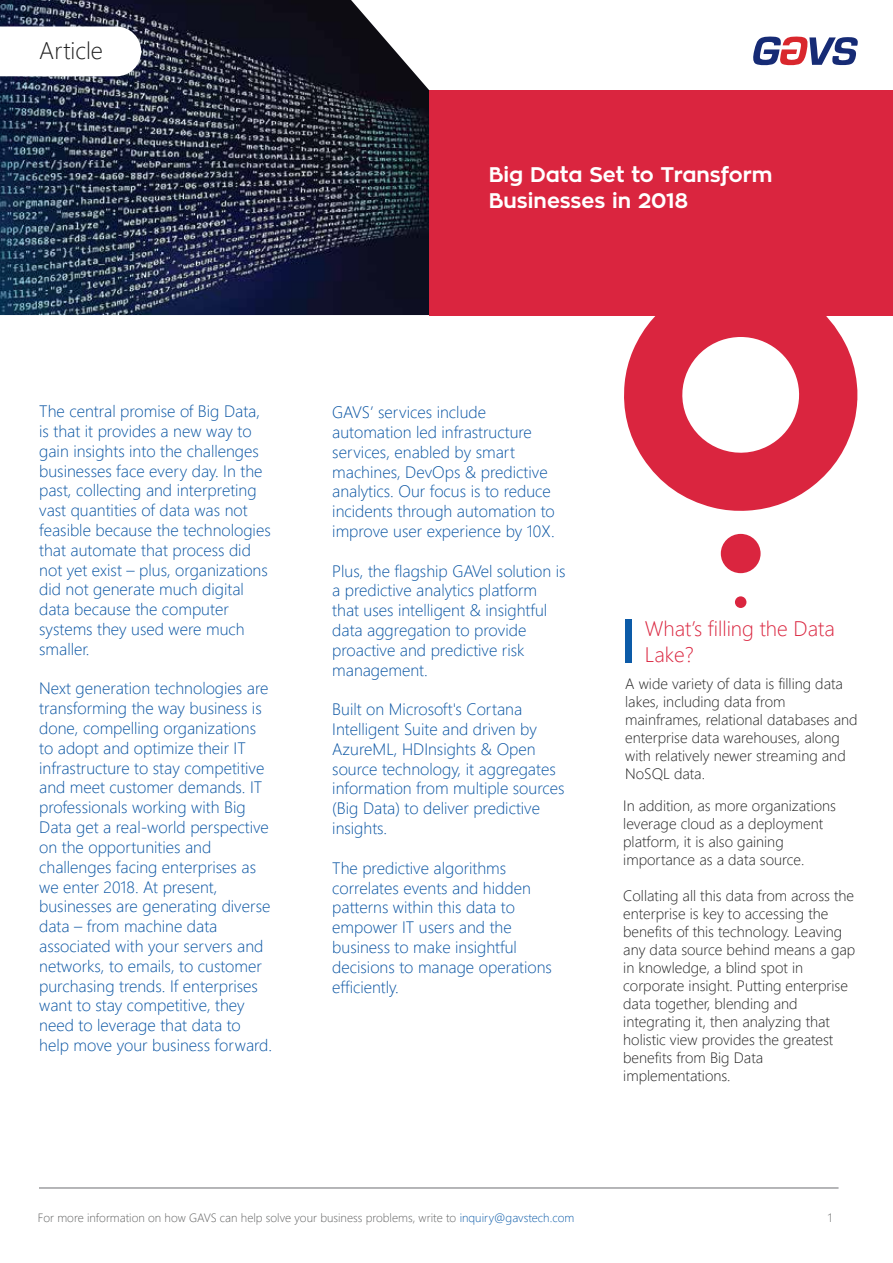
<style>
.page{position:relative;width:893px;height:1263px;background:#fff}
.page>*{position:absolute;margin:0;border:0;box-sizing:border-box;transform-origin:0 0}
.t1{font:300 24px "Segoe UI";color:#202020}
.t2{font:700 21px/25.2px "Zona Pro";color:#fff}
.t3{font:300 21px/25.2px "Segoe UI";color:#da253f}
.t4{font:300 16.5px/19.8px "Segoe UI";color:#0753a2}
.t5{font:300 15px/18px "Segoe UI";color:#202020}
.t6{font:300 12px "Segoe UI";color:#606161}
.s1{color:#0c5ba8}
</style>
<div class="page">
<svg style="left:622px;top:315px;width:235px;height:196px;fill:#da253f"></svg>
<div style="left:721px;top:534px;width:40px;height:39px;background:#da253f;border-radius:50%"></div>
<div style="left:735px;top:596px;width:11px;height:12px;background:#da253f;border-radius:50%"></div>
<img style="left:0;top:0;width:429px;height:315px">
<svg style="left:753px;top:36px;width:105px;height:30px"></svg>
<div style="left:429px;top:90px;width:464px;height:225px;background:#da253f"></div>
<hr style="left:39px;top:1187px;width:799px;height:1px;background:#6d6e71">
<div style="left:626px;top:619px;width:6px;height:44px;background:#0c5ba8"></div>
<svg style="left:0;top:27px;width:141px;height:49px"></svg>
<h1 class="t1" style="left:39px;top:28px;width:65px">Article</h1>
<p class="t2" style="left:489px;top:162px;width:285px">Big Data Set to Transform<br>Businesses in 2018</p>
<p class="t4" style="left:39px;top:400px;width:233px">The central promise of Big Data, is that it provides a new way to gain insights into the challenges businesses face every day. In the past, collecting and interpreting vast quantities of data was not feasible because the technologies that automate that process did not yet exist – plus, organizations did not generate much digital data because the computer systems they used were much smaller.</p>
<p class="t4" style="left:39px;top:677px;width:234px">Next generation technologies are transforming the way business is done, compelling organizations to adopt and optimize their IT infrastructure to stay competitive and meet customer demands. IT professionals working with Big<br>Data get a real-world perspective on the opportunities and challenges facing enterprises as we enter 2018. At present, businesses are generating diverse data – from machine data associated with your servers and networks, to emails, to customer purchasing trends. If enterprises want to stay competitive, they need to leverage that data to help move your business forward.</p>
<p class="t4" style="left:332px;top:401px;width:224px">GAVS’ services include automation led infrastructure services, enabled by smart machines, DevOps &amp; predictive analytics. Our focus is to reduce incidents through automation to improve user experience by 10X.</p>
<p class="t4" style="left:332px;top:559px;width:235px">Plus, the flagship GAVel solution is a predictive analytics platform that uses intelligent &amp; insightful data aggregation to provide proactive and predictive risk management.</p>
<p class="t4" style="left:332px;top:698px;width:234px">Built on Microsoft's Cortana<br>Intelligent Suite and driven by<br>AzureML, HDInsights &amp; Open source technology, it aggregates information from multiple sources (Big Data) to deliver predictive insights.</p>
<p class="t4" style="left:332px;top:856px;width:221px">The predictive algorithms correlates events and hidden patterns within this data to empower IT users and the business to make insightful decisions to manage operations efficiently.</p>
<p class="t3" style="left:645px;top:614px;width:191px">What’s filling the Data<br>Lake?</p>
<p class="t5" style="left:625px;top:673px;width:234px">A wide variety of data is filling data lakes, including data from mainframes, relational databases and enterprise data warehouses, along with relatively newer streaming and<br>NoSQL data.</p>
<p class="t5" style="left:623px;top:795px;width:214px">In addition, as more organizations leverage cloud as a deployment platform, it is also gaining importance as a data source.</p>
<p class="t5" style="left:623px;top:885px;width:234px">Collating all this data from across the enterprise is key to accessing the benefits of this technology. Leaving any data source behind means a gap in knowledge, a blind spot in corporate insight. Putting enterprise data together, blending and integrating it, then analyzing that holistic view provides the greatest benefits from Big Data implementations.</p>
<p class="t6" style="left:38px;top:1207px;width:538px">For more information on how GAVS can help solve your business problems, write to <span class="s1">inquiry@gavstech.com</span></p>
<p class="t6" style="left:828px;top:1207px;width:6px">1</p>
</div>
